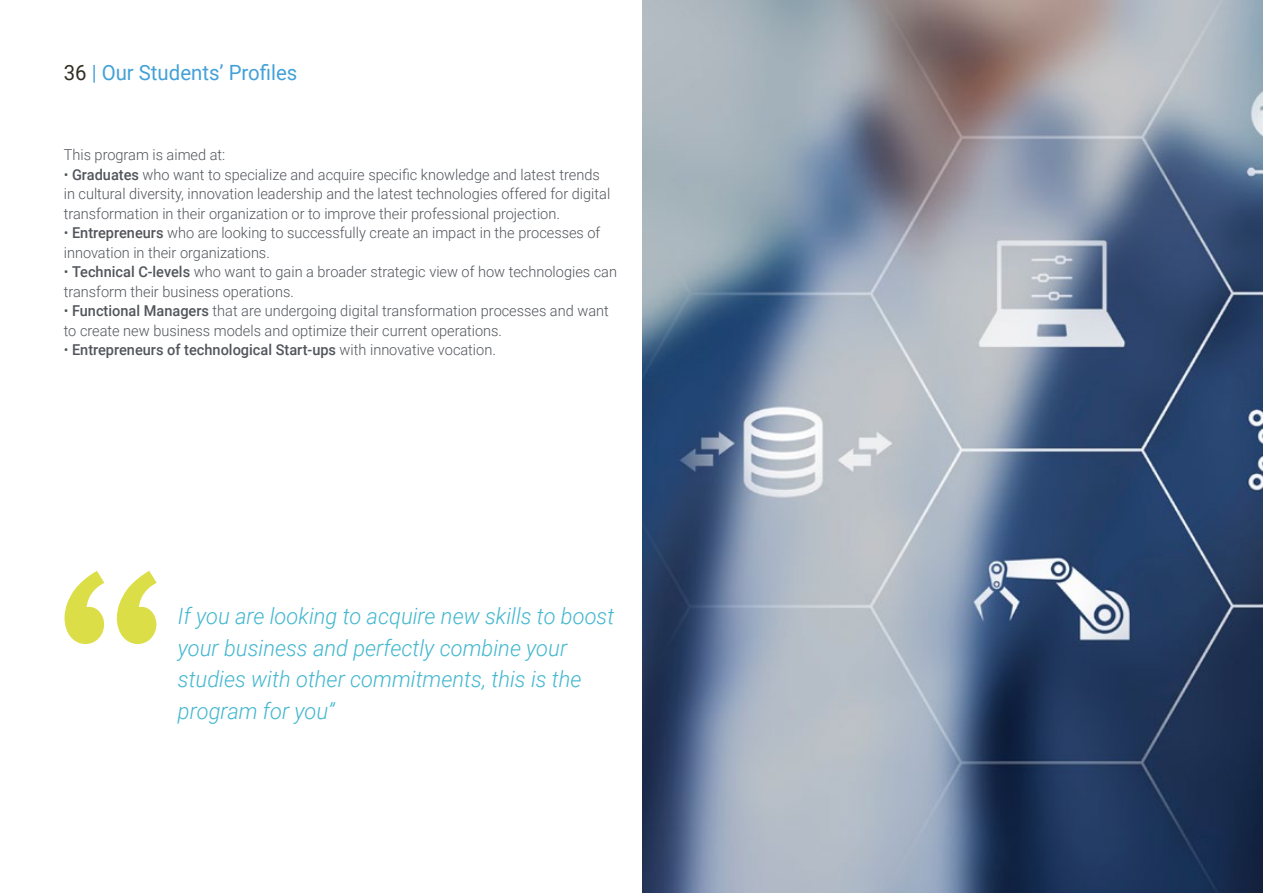
<style>
.page{position:relative;width:1263px;height:893px;background:#fff}
.page>*{position:absolute;margin:0;border:0;box-sizing:border-box;transform-origin:0 0}
.t1{font:italic 300 22.5px/31.5px "Roboto";color:#43b7cf}
.t2{font:21px "Roboto";color:#44a1d7}
.t3{font:300 15px/19.5px "Roboto";color:#52555b}
.t4{font:500 15px "Roboto";color:#52555b}
.s1{color:#312e20}
.s2{font-weight:500}
.s3{font-weight:300}
</style>
<div class="page">
<svg style="left:65px;top:571px;width:92px;height:73px"></svg>
<img style="left:642px;top:0;width:621px;height:893px">
<h2 class="t2" style="left:64px;top:57px;width:235px"><span class="s1">36</span> | Our Students’ Profiles</h2>
<p class="t3" style="left:64px;top:144px;width:163px">This program is aimed at:</p>
<p class="t3" style="left:64px;top:164px;width:548px">• <span class="s2">Graduates</span> who want to specialize and acquire specific knowledge and latest trends in cultural diversity, innovation leadership and the latest technologies offered for digital transformation in their organization or to improve their professional projection.</p>
<p class="t3" style="left:64px;top:222px;width:538px">• <span class="s2">Entrepreneurs</span> who are looking to successfully create an impact in the processes of innovation in their organizations.</p>
<p class="t3" style="left:64px;top:261px;width:555px">• <span class="s2">Technical C-levels</span> who want to gain a broader strategic view of how technologies can transform their business operations.</p>
<p class="t3" style="left:64px;top:300px;width:546px">• <span class="s2">Functional Managers</span> that are undergoing digital transformation processes and want to create new business models and optimize their current operations.</p>
<p class="t4" style="left:64px;top:339px;width:433px"><span class="s3">•</span> Entrepreneurs of technological Start-ups <span class="s3">with innovative vocation.</span></p>
<h1 class="t1" style="left:178px;top:600px;width:438px">If you are looking to acquire new skills to boost your business and perfectly combine your studies with other commitments, this is the program for you”</h1>
</div>
